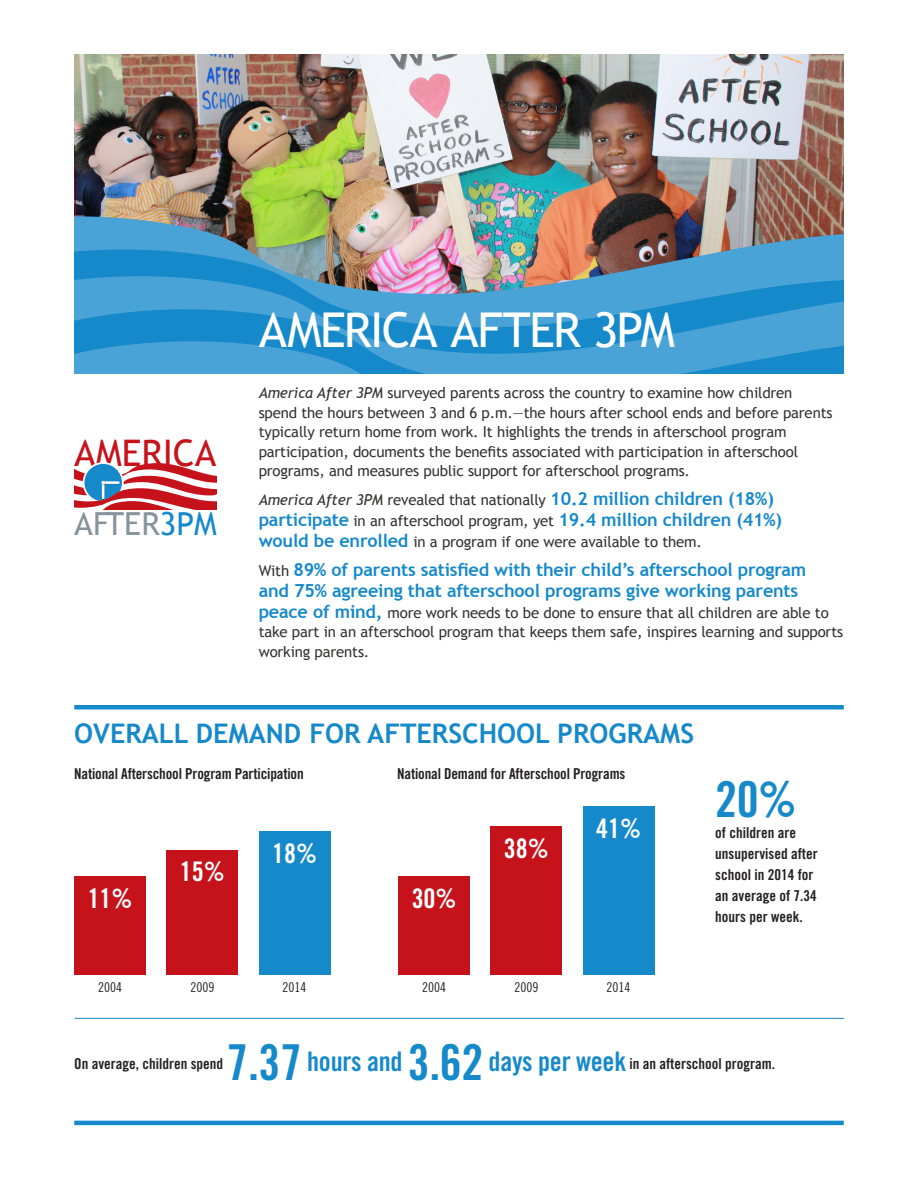
<style>
.page{position:relative;width:918px;height:1188px;background:#fff}
.page>*{position:absolute;margin:0;border:0;box-sizing:border-box;transform-origin:0 0}
.chart_large{font:49.5px "Trade Gothic Bold Cond Twenty";color:#1689ca}
.STATE_HEADING_VWlare{font:48px "Trebuchet MS";letter-spacing:-.03em;color:#fff}
.t1{font:36.6px "Trebuchet MS";color:#c6131b}
.t2{font:31.8px "Trebuchet MS";color:#86949c}
.HEADING_2{font:700 27px "Trebuchet MS";color:#1689ca}
.CHART_PERCENTS_VW1{font:27px "Trade Gothic Bold Cond Twenty";color:#fff}
.REPORT_BODY{font:700 18px/21px "Trebuchet MS";letter-spacing:-.01em;color:#1689ca}
.REPORT_BODY-2{font:15px/19.5px "Trebuchet MS";letter-spacing:-.01em;color:#323432}
.chart_large-2{font:15px/21px "Trade Gothic Bold Cond Twenty";color:#231f20}
.chart_header{font:15px "Trade Gothic Bold Cond Twenty";letter-spacing:-.01em;color:#231f20}
.chart_large-3{font:13.5px "Trade Gothic Cond Eighteen";color:#231f20}
.s1{color:#1689ca}
.s2{font-style:italic}
.s3{font-weight:400;font-style:italic;font-size:15px;color:#323432}
.s4{font-weight:400;font-size:15px;color:#323432}
.s5{font-weight:700;font-size:18px;color:#1689ca}
.s6{font-size:49.5px;color:#1689ca}
.s7{font-size:27px;color:#1689ca}
</style>
<div class="page">
<img style="left:74px;top:54px;width:770px;height:35px">
<img style="left:74px;top:89px;width:770px;height:60px">
<img style="left:74px;top:149px;width:770px;height:63px">
<svg style="left:74px;top:212px;width:770px;height:298px"></svg>
<svg style="left:74px;top:264px;width:770px;height:116px;fill:#4aa3d6"></svg>
<hr style="left:74px;top:705px;width:770px;height:4px;background:#1689ca">
<div style="left:166px;top:850px;width:72px;height:125px;background:#c6131b"></div>
<div style="left:490px;top:827px;width:72px;height:148px;background:#c6131b"></div>
<div style="left:74px;top:877px;width:72px;height:98px;background:#c6131b"></div>
<div style="left:398px;top:877px;width:72px;height:98px;background:#c6131b"></div>
<div style="left:259px;top:831px;width:71px;height:144px;background:#1689ca"></div>
<div style="left:583px;top:807px;width:71px;height:168px;background:#1689ca"></div>
<hr style="left:74px;top:1121px;width:770px;height:4px;background:#1689ca">
<hr style="left:75px;top:1018px;width:769px;height:1px;background:#1689ca">
<p class="t1" style="left:74px;top:432px;width:144px">AMERICA</p>
<p class="t2" style="left:74px;top:505px;width:144px">AFTER<span class="s1">3PM</span></p>
<p class="STATE_HEADING_VWlare" style="left:259px;top:301px;width:418px">AMERICA AFTER 3PM</p>
<p class="REPORT_BODY-2" style="left:259px;top:383px;width:575px"><span class="s2">America After 3PM</span> surveyed parents across the country to examine how children spend the hours between 3 and 6 p.m.—the hours after school ends and before parents typically return home from work. It highlights the trends in afterschool program participation, documents the benefits associated with participation in afterschool programs, and measures public support for afterschool programs.</p>
<p class="REPORT_BODY" style="left:259px;top:488px;width:525px"><span class="s3">America After 3PM</span> <span class="s4">revealed that nationally</span> 10.2 million children (18%) participate <span class="s4">in an afterschool program, yet</span> 19.4 million children (41%)</p>
<p class="REPORT_BODY-2" style="left:259px;top:532px;width:445px"><span class="s5">would be enrolled</span> in a program if one were available to them.</p>
<p class="REPORT_BODY" style="left:259px;top:559px;width:549px"><span class="s4">With</span> 89% of parents satisfied with their child’s afterschool program and 75% agreeing that afterschool programs give working parents</p>
<p class="REPORT_BODY-2" style="left:259px;top:603px;width:586px"><span class="s5">peace of mind,</span> more work needs to be done to ensure that all children are able to take part in an afterschool program that keeps them safe, inspires learning and supports working parents.</p>
<p class="HEADING_2" style="left:74px;top:717px;width:621px">OVERALL DEMAND FOR AFTERSCHOOL PROGRAMS</p>
<p class="chart_header" style="left:74px;top:765px;width:231px">National Afterschool Program Participation</p>
<p class="CHART_PERCENTS_VW1" style="left:180px;top:855px;width:46px">15%</p>
<p class="CHART_PERCENTS_VW1" style="left:272px;top:836px;width:46px">18%</p>
<p class="chart_header" style="left:397px;top:765px;width:230px">National Demand for Afterschool Programs</p>
<p class="CHART_PERCENTS_VW1" style="left:504px;top:832px;width:46px">38%</p>
<p class="CHART_PERCENTS_VW1" style="left:596px;top:812px;width:46px">41%</p>
<p class="CHART_PERCENTS_VW1" style="left:88px;top:882px;width:46px">11%</p>
<p class="CHART_PERCENTS_VW1" style="left:412px;top:882px;width:46px">30%</p>
<p class="chart_large" style="left:715px;top:769px;width:83px">20%</p>
<p class="chart_large-2" style="left:715px;top:822px;width:104px">of children are unsupervised after school in 2014 for an average of 7.34 hours per week.</p>
<p class="chart_large-3" style="left:98px;top:979px;width:25px">2004</p>
<p class="chart_large-3" style="left:190px;top:979px;width:25px">2009</p>
<p class="chart_large-3" style="left:283px;top:979px;width:25px">2014</p>
<p class="chart_large-3" style="left:422px;top:979px;width:25px">2004</p>
<p class="chart_large-3" style="left:514px;top:979px;width:25px">2009</p>
<p class="chart_large-3" style="left:607px;top:979px;width:25px">2014</p>
<p class="chart_large-2" style="left:74px;top:1053px;width:702px">On average, children spend <span class="s6">7.37</span> <span class="s7">hours and</span> <span class="s6">3.62</span> <span class="s7">days per week</span> in an afterschool program.</p>
</div>
